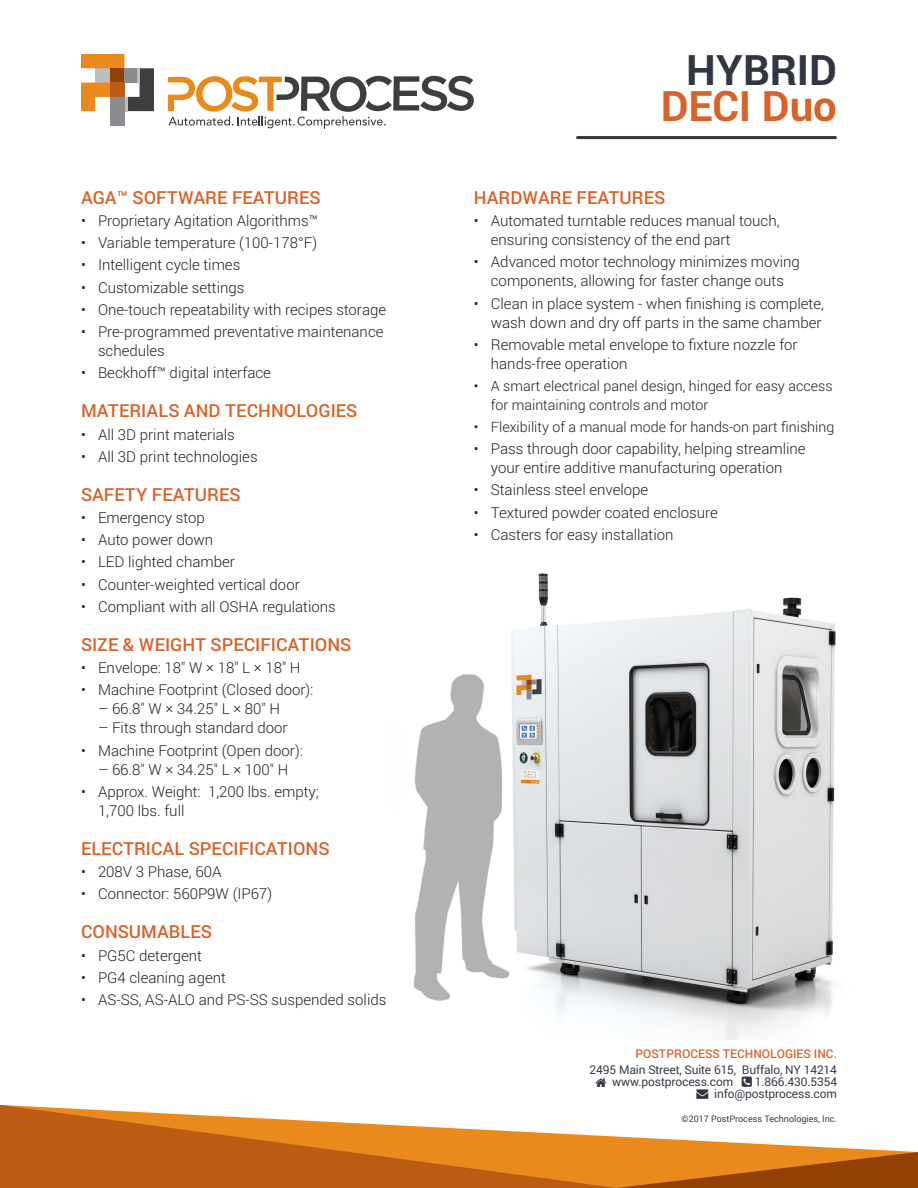
<style>
.page{position:relative;width:918px;height:1188px;background:#fff}
.page>*{position:absolute;margin:0;border:0;box-sizing:border-box;transform-origin:0 0}
.t1{font:700 42px "Roboto";letter-spacing:-.005em;color:#d86228}
.t2{font:700 42px "Roboto";letter-spacing:-.005em;color:#323640}
.Sub2{font:500 18px "Roboto";color:#d86228}
.t3{font:300 15px "Roboto";color:#231f20}
.t4{font:300 14.25px "Roboto";color:#231f20}
.t5{font:12px/12px "Roboto";letter-spacing:-.01em;color:#323640}
.Sub2-2{font:500 12px "Roboto";color:#d86228}
.t6{font:9px "Roboto";color:#323640}
</style>
<div class="page">
<svg style="left:168px;top:76px;width:306px;height:53px"></svg>
<svg style="left:81px;top:54px;width:73px;height:57px"></svg>
<div style="left:110px;top:68px;width:15px;height:15px;background:#924003"></div>
<div style="left:125px;top:68px;width:12px;height:15px;background:#8a8c8f"></div>
<hr style="left:137px;top:68px;width:3px;height:15px;background:#bcbdc0">
<hr style="left:124px;top:97px;width:4px;height:14px;background:#bcbdc0">
<div style="left:110px;top:97px;width:15px;height:28px;background:#8a8c8f"></div>
<div style="left:110px;top:83px;width:15px;height:14px;background:#bb5b14"></div>
<svg style="left:616px;top:1136px;width:301px;height:16px"></svg>
<svg style="left:616px;top:1152px;width:302px;height:36px;background:#be640f"></svg>
<svg style="left:0;top:1105px;width:616px;height:83px"></svg>
<img style="left:413px;top:573px;width:423px;height:467px">
<hr style="left:578px;top:136px;width:258px;height:3px;background:#323640">
<p class="Sub2" style="left:81px;top:185px;width:241px">AGA™ SOFTWARE FEATURES</p>
<p class="t3" style="left:98px;top:210px;width:222px">Proprietary Agitation AlgorithmsTM</p>
<p class="t3" style="left:81px;top:210px;width:6px">•</p>
<p class="t3" style="left:81px;top:233px;width:6px">•</p>
<p class="t3" style="left:98px;top:233px;width:221px">Variable temperature (100-178° (F</p>
<p class="t3" style="left:81px;top:255px;width:6px">•</p>
<p class="t3" style="left:98px;top:255px;width:144px">Intelligent cycle times</p>
<p class="t3" style="left:81px;top:277px;width:6px">•</p>
<p class="t3" style="left:98px;top:277px;width:148px">Customizable settings</p>
<p class="t3" style="left:81px;top:299px;width:6px">•</p>
<p class="t3" style="left:98px;top:299px;width:290px">One-touch repeatability with recipes storage</p>
<p class="t3" style="left:81px;top:321px;width:6px">•</p>
<p class="t3" style="left:98px;top:321px;width:287px">Pre-programmed preventative maintenance</p>
<p class="t3" style="left:98px;top:341px;width:68px">schedules</p>
<p class="t3" style="left:98px;top:363px;width:174px">Beckhoff™ digital interface</p>
<p class="t3" style="left:81px;top:363px;width:6px">•</p>
<p class="Sub2" style="left:81px;top:399px;width:278px">MATERIALS AND TECHNOLOGIES</p>
<p class="t3" style="left:98px;top:424px;width:138px">All D3 print materials</p>
<p class="t3" style="left:81px;top:424px;width:6px">•</p>
<p class="t3" style="left:98px;top:446px;width:161px">All D3 print technologies</p>
<p class="t3" style="left:81px;top:446px;width:6px">•</p>
<p class="Sub2" style="left:81px;top:482px;width:161px">SAFETY FEATURES</p>
<p class="t3" style="left:98px;top:507px;width:108px">Emergency stop</p>
<p class="t3" style="left:81px;top:507px;width:6px">•</p>
<p class="t3" style="left:81px;top:530px;width:6px">•</p>
<p class="t3" style="left:98px;top:530px;width:117px">Auto power down</p>
<p class="t3" style="left:81px;top:552px;width:6px">•</p>
<p class="t3" style="left:98px;top:552px;width:138px">LED lighted chamber</p>
<p class="t3" style="left:81px;top:574px;width:6px">•</p>
<p class="t3" style="left:98px;top:574px;width:203px">Counter-weighted vertical door</p>
<p class="t3" style="left:98px;top:596px;width:239px">Compliant with all OSHA regulations</p>
<p class="t3" style="left:81px;top:596px;width:6px">•</p>
<p class="Sub2" style="left:81px;top:632px;width:272px">SIZE &amp; WEIGHT SPECIFICATIONS</p>
<p class="t3" style="left:98px;top:657px;width:204px">Envelope: 18″ W × 18″ L × 18″ H</p>
<p class="t3" style="left:81px;top:657px;width:6px">•</p>
<p class="t3" style="left:81px;top:680px;width:6px">•</p>
<p class="t3" style="left:81px;top:740px;width:6px">•</p>
<p class="t3" style="left:81px;top:781px;width:6px">•</p>
<p class="t3" style="left:98px;top:680px;width:217px">Machine Footprint (Closed door :(</p>
<p class="t3" style="left:98px;top:699px;width:184px">– 66.8″ W × 34.25″ L × 80″ H</p>
<p class="t3" style="left:98px;top:718px;width:191px">– Fits through standard door</p>
<p class="t3" style="left:98px;top:740px;width:206px">Machine Footprint (Open door :(</p>
<p class="t3" style="left:98px;top:759px;width:192px">– 66.8″ W × 34.25″ L × 100″ H</p>
<p class="t3" style="left:208px;top:781px;width:113px">1,200 lbs. empty;</p>
<p class="t3" style="left:98px;top:781px;width:104px">Approx. Weight:</p>
<p class="t3" style="left:98px;top:800px;width:88px">1,700 lbs. full</p>
<p class="Sub2" style="left:81px;top:836px;width:250px">ELECTRICAL SPECIFICATIONS</p>
<p class="t3" style="left:98px;top:861px;width:125px">208V 3 Phase, 60A</p>
<p class="t3" style="left:81px;top:861px;width:6px">•</p>
<p class="t3" style="left:98px;top:884px;width:176px">Connector: 560P W9 (IP67(</p>
<p class="t3" style="left:81px;top:884px;width:6px">•</p>
<p class="Sub2" style="left:81px;top:919px;width:132px">CONSUMABLES</p>
<p class="t3" style="left:98px;top:945px;width:105px">PG C5 detergent</p>
<p class="t3" style="left:81px;top:945px;width:6px">•</p>
<p class="t3" style="left:81px;top:967px;width:6px">•</p>
<p class="t3" style="left:81px;top:989px;width:6px">•</p>
<p class="t3" style="left:98px;top:967px;width:129px">PG4 cleaning agent</p>
<p class="t3" style="left:98px;top:989px;width:290px">AS-SS, AS-ALO and PS-SS suspended solids</p>
<p class="t2" style="left:686px;top:41px;width:152px">HYBRID</p>
<p class="t1" style="left:661px;top:77px;width:178px">DECI Duo</p>
<p class="Sub2" style="left:474px;top:185px;width:193px">HARDWARE FEATURES</p>
<p class="t3" style="left:491px;top:210px;width:290px">Automated turntable reduces manual touch,</p>
<p class="t3" style="left:474px;top:210px;width:6px">•</p>
<p class="t3" style="left:474px;top:252px;width:6px">•</p>
<p class="t3" style="left:474px;top:293px;width:6px">•</p>
<p class="t3" style="left:474px;top:334px;width:6px">•</p>
<p class="t4" style="left:474px;top:376px;width:6px">•</p>
<p class="t4" style="left:474px;top:417px;width:6px">•</p>
<p class="t3" style="left:474px;top:438px;width:6px">•</p>
<p class="t3" style="left:474px;top:480px;width:6px">•</p>
<p class="t3" style="left:474px;top:502px;width:6px">•</p>
<p class="t3" style="left:474px;top:524px;width:6px">•</p>
<p class="t3" style="left:491px;top:229px;width:241px">ensuring consistency of the end part</p>
<p class="t3" style="left:491px;top:252px;width:311px">Advanced motor technology minimizes moving</p>
<p class="t3" style="left:491px;top:271px;width:295px">components, allowing for faster change outs</p>
<p class="t3" style="left:491px;top:293px;width:335px">Clean in place system - when finishing is complete,</p>
<p class="t3" style="left:491px;top:312px;width:332px">wash down and dry off parts in the same chamber</p>
<p class="t3" style="left:491px;top:334px;width:308px">Removable metal envelope to fixture nozzle for</p>
<p class="t3" style="left:491px;top:353px;width:138px">hands-free operation</p>
<p class="t4" style="left:491px;top:376px;width:343px">A smart electrical panel design, hinged for easy access</p>
<p class="t4" style="left:491px;top:395px;width:219px">for maintaining controls and motor</p>
<p class="t4" style="left:491px;top:417px;width:345px">Flexibility of a manual mode for hands-on part finishing</p>
<p class="t3" style="left:491px;top:438px;width:316px">Pass through door capability, helping streamline</p>
<p class="t3" style="left:491px;top:458px;width:293px">your entire additive manufacturing operation</p>
<p class="t3" style="left:491px;top:480px;width:159px">Stainless steel envelope</p>
<p class="t3" style="left:491px;top:502px;width:228px">Textured powder coated enclosure</p>
<p class="t3" style="left:491px;top:524px;width:184px">Casters for easy installation</p>
<p class="Sub2-2" style="left:635px;top:1046px;width:203px">POSTPROCESS TECHNOLOGIES INC.</p>
<p class="t5" style="left:742px;top:1063px;width:97px">Buffalo, NY 14214</p>
<p class="t5" style="left:590px;top:1063px;width:148px">2495 Main Street, Suite 615,</p>
<p class="t5" style="left:755px;top:1075px;width:84px">1.866.430.5354</p>
<p class="t5" style="left:714px;top:1075px;width:124px;text-indent:-102px">www.postprocess.com info@postprocess.com</p>
<p class="t6" style="left:682px;top:1113px;width:157px">©2017 PostProcess Technologies, Inc.</p>
</div>
